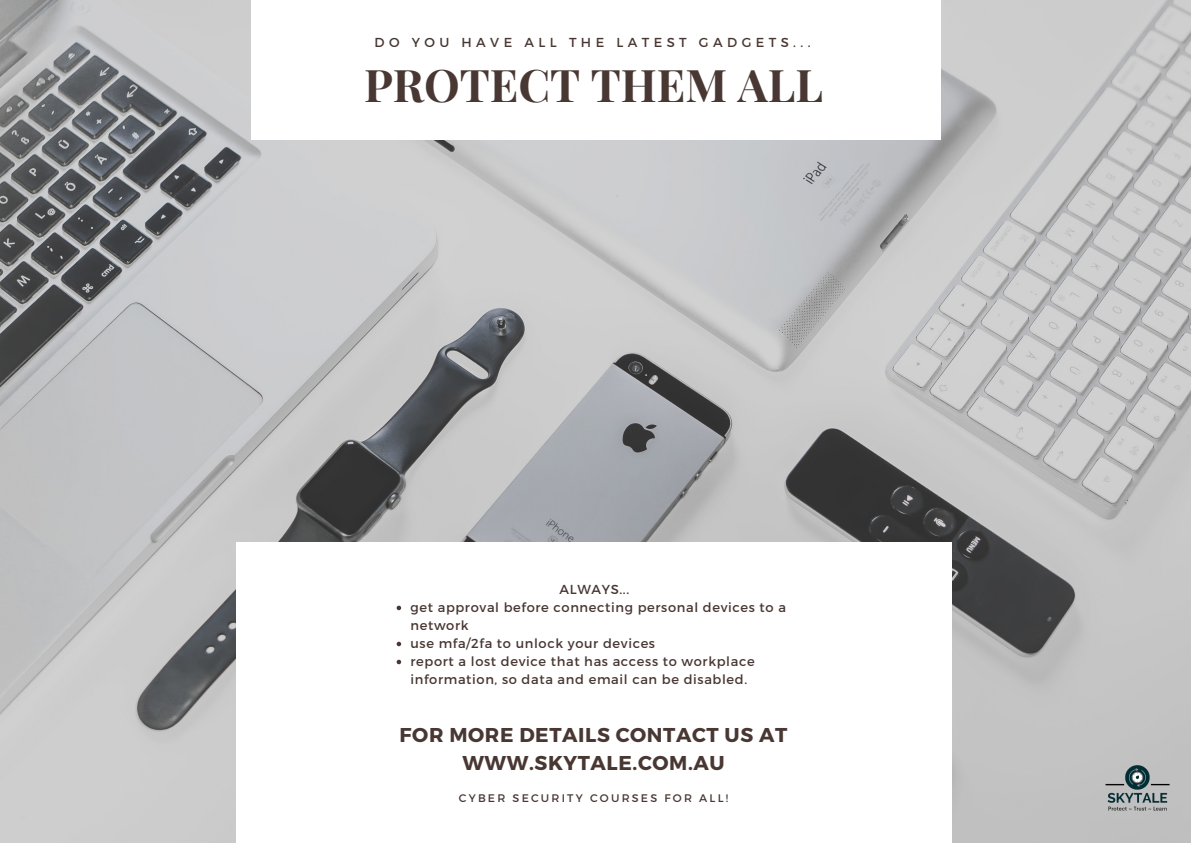
<style>
.page{position:relative;width:1191px;height:843px;background:#fff}
.page>*{position:absolute;margin:0;border:0;box-sizing:border-box;transform-origin:0 0}
.t1{font:700 45px "Playfair Display";color:#483732}
.t2{font:700 20px/27.8px "Montserrat";letter-spacing:.03em;color:#483732;text-align:center}
.t3{font:13px/18px "Montserrat";letter-spacing:.05em;color:#483732}
.t4{font:13px "Montserrat";letter-spacing:.34em;color:#483732}
.t5{font:11px "Montserrat";letter-spacing:.2em;color:#483732}
</style>
<div class="page">
<img style="left:0;top:0;width:1190px;height:842px">
<div style="left:251px;top:0;width:689px;height:140px;background:#fff"></div>
<div style="left:236px;top:542px;width:715px;height:300px;background:#fff"></div>
<svg style="left:396px;top:605px;width:5px;height:5px"></svg>
<svg style="left:396px;top:641px;width:5px;height:5px"></svg>
<svg style="left:396px;top:659px;width:5px;height:5px"></svg>
<img style="left:1083px;top:734px;width:107px;height:108px">
<p class="t4" style="left:374px;top:34px;width:437px">DO YOU HAVE ALL THE LATEST GADGETS...</p>
<p class="t1" style="left:364px;top:53px;width:460px">PROTECT THEM ALL</p>
<p class="t3" style="left:559px;top:579px;width:71px">ALWAYS...</p>
<p class="t3" style="left:410px;top:597px;width:377px">get approval before connecting personal devices to a network</p>
<p class="t3" style="left:410px;top:633px;width:246px">use mfa/2fa to unlock your devices</p>
<p class="t3" style="left:410px;top:651px;width:345px">report a lost device that has access to workplace information, so data and email can be disabled.</p>
<p class="t2" style="left:399px;top:719px;width:389px">FOR MORE DETAILS CONTACT US AT<br>WWW.SKYTALE.COM.AU</p>
<p class="t5" style="left:459px;top:790px;width:271px">CYBER SECURITY COURSES FOR ALL!</p>
</div>
